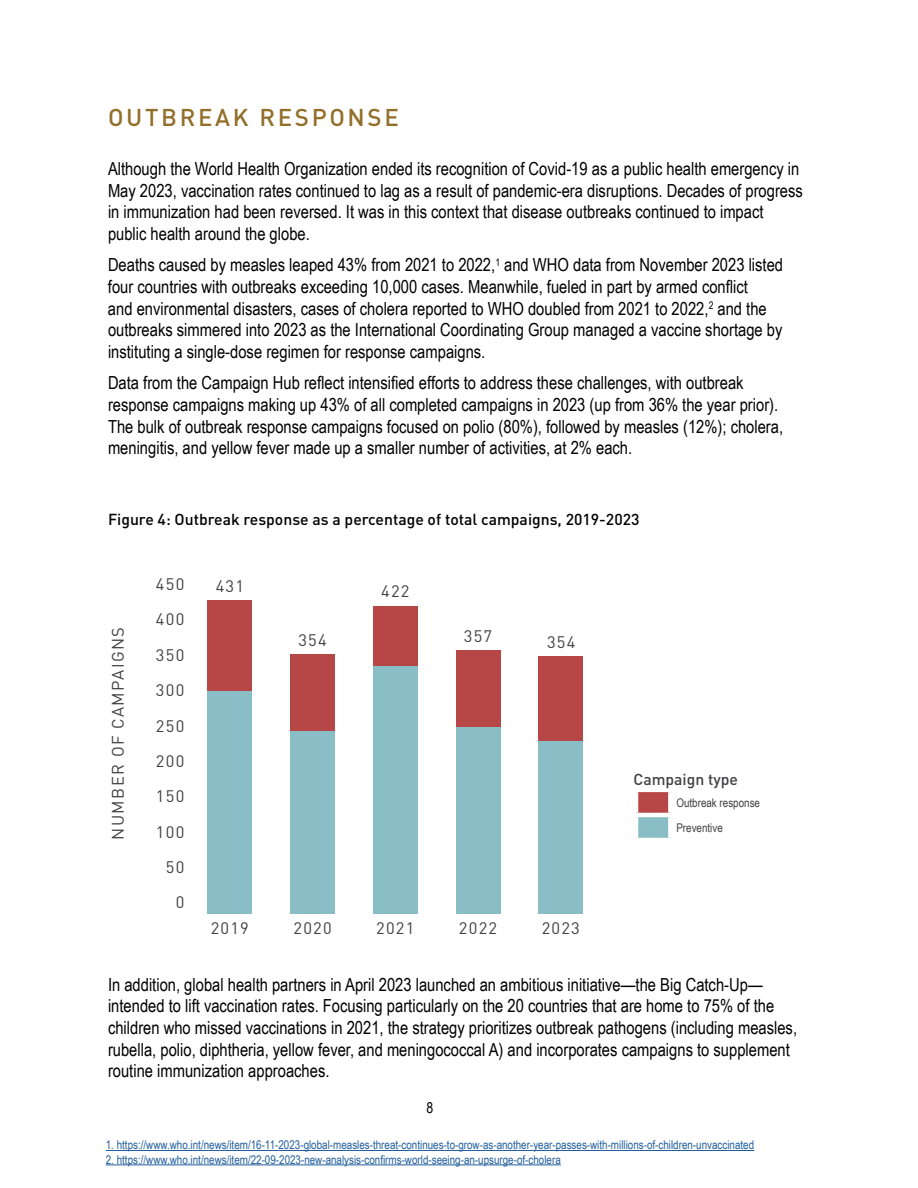
<style>
.page{position:relative;width:918px;height:1188px;background:#fff}
.page>*{position:absolute;margin:0;border:0;box-sizing:border-box;transform-origin:0 0}
.t1{font:500 24px "DIN Pro";letter-spacing:.11em;color:#926f2a}
.t2{font:18px/21.6px "Arial Narrow";color:#000}
.t3{font:16.5px "DIN Pro";letter-spacing:.075em;color:#414042}
.t4{font:500 15.75px "DIN Pro";color:#000}
.t5{font:500 15.75px "DIN Pro";color:#414042}
.t6{font:15px "Arial Narrow";color:#000}
.t7{font:12px "Arial Narrow";color:#215e9e}
.t8{font:12px/25px "Arial Narrow";color:#414042}
</style>
<div class="page">
<div style="left:636px;top:790px;width:34px;height:25px;background:#b74647"></div>
<div style="left:636px;top:815px;width:34px;height:25px;background:#8abec6"></div>
<hr style="left:634px;top:788px;width:39px;height:4px;background:#fff">
<hr style="left:634px;top:792px;width:4px;height:21px;background:#fff">
<div style="left:668px;top:792px;width:5px;height:21px;background:#fff"></div>
<hr style="left:634px;top:813px;width:39px;height:4px;background:#fff">
<hr style="left:634px;top:817px;width:4px;height:21px;background:#fff">
<div style="left:668px;top:817px;width:5px;height:21px;background:#fff"></div>
<hr style="left:634px;top:838px;width:39px;height:4px;background:#fff">
<div style="left:207px;top:690px;width:45px;height:224px;background:#8abec6"></div>
<div style="left:207px;top:600px;width:45px;height:91px;background:#b74647"></div>
<div style="left:290px;top:731px;width:45px;height:183px;background:#8abec6"></div>
<div style="left:290px;top:654px;width:45px;height:77px;background:#b74647"></div>
<div style="left:373px;top:665px;width:45px;height:249px;background:#8abec6"></div>
<div style="left:373px;top:606px;width:45px;height:60px;background:#b74647"></div>
<div style="left:456px;top:722px;width:45px;height:192px;background:#8abec6"></div>
<div style="left:456px;top:650px;width:45px;height:77px;background:#b74647"></div>
<div style="left:538px;top:740px;width:45px;height:174px;background:#8abec6"></div>
<div style="left:538px;top:657px;width:45px;height:84px;background:#b74647"></div>
<hr style="left:106px;top:1150px;width:648px;height:1px;background:#215e9e">
<hr style="left:106px;top:1164px;width:455px;height:1px;background:#215e9e">
<h1 class="t1" style="left:108px;top:101px;width:292px">OUTBREAK RESPONSE</h1>
<p class="t2" style="left:108px;top:157px;width:696px">Although the World Health Organization ended its recognition of Covid-19 as a public health emergency in May 2023, vaccination rates continued to lag as a result of pandemic-era disruptions. Decades of progress in immunization had been reversed. It was in this context that disease outbreaks continued to impact public health around the globe.</p>
<p class="t2" style="left:108px;top:254px;width:677px">Deaths caused by measles leaped 43% from 2021 to 2022,<sup>1</sup> and WHO data from November 2023 listed four countries with outbreaks exceeding 10,000 cases. Meanwhile, fueled in part by armed conflict<br>and environmental disasters, cases of cholera reported to WHO doubled from 2021 to 2022,<sup>2</sup> and the outbreaks simmered into 2023 as the International Coordinating Group managed a vaccine shortage by instituting a single-dose regimen for response campaigns.</p>
<p class="t2" style="left:108px;top:372px;width:677px">Data from the Campaign Hub reflect intensified efforts to address these challenges, with outbreak response campaigns making up 43% of all completed campaigns in 2023 (up from 36% the year prior).<br>The bulk of outbreak response campaigns focused on polio (80%), followed by measles (12%); cholera, meningitis, and yellow fever made up a smaller number of activities, at 2% each.</p>
<p class="t4" style="left:108px;top:508px;width:533px">Figure 4: Outbreak response as a percentage of total campaigns, 2019-2023</p>
<p class="t3" style="left:107px;top:840px;width:214px;rotate:-90deg">NUMBER OF CAMPAIGNS</p>
<p class="t3" style="left:156px;top:573px;width:30px">450</p>
<p class="t3" style="left:156px;top:608px;width:30px">400</p>
<p class="t3" style="left:156px;top:644px;width:30px">350</p>
<p class="t3" style="left:156px;top:679px;width:30px">300</p>
<p class="t3" style="left:156px;top:714px;width:30px">250</p>
<p class="t3" style="left:156px;top:750px;width:30px">200</p>
<p class="t3" style="left:156px;top:785px;width:30px">150</p>
<p class="t3" style="left:156px;top:820px;width:30px">100</p>
<p class="t3" style="left:166px;top:856px;width:20px">50</p>
<p class="t3" style="left:176px;top:891px;width:10px">0</p>
<p class="t3" style="left:216px;top:575px;width:30px">431</p>
<p class="t3" style="left:211px;top:916px;width:40px">2019</p>
<p class="t3" style="left:298px;top:629px;width:30px">354</p>
<p class="t3" style="left:293px;top:916px;width:40px">2020</p>
<p class="t3" style="left:381px;top:580px;width:30px">422</p>
<p class="t3" style="left:376px;top:916px;width:40px">2021</p>
<p class="t3" style="left:464px;top:625px;width:30px">357</p>
<p class="t3" style="left:547px;top:630px;width:30px">354</p>
<p class="t3" style="left:459px;top:916px;width:40px">2022</p>
<p class="t3" style="left:542px;top:916px;width:40px">2023</p>
<p class="t5" style="left:634px;top:769px;width:106px">Campaign type</p>
<p class="t8" style="left:676px;top:790px;width:85px">Outbreak response<br>Preventive</p>
<p class="t2" style="left:108px;top:973px;width:691px">In addition, global health partners in April 2023 launched an ambitious initiative—the Big Catch-Up— intended to lift vaccination rates. Focusing particularly on the 20 countries that are home to 75% of the children who missed vaccinations in 2021, the strategy prioritizes outbreak pathogens (including measles, rubella, polio, diphtheria, yellow fever, and meningococcal A) and incorporates campaigns to supplement routine immunization approaches.</p>
<p class="t6" style="left:427px;top:1096px;width:8px">8</p>
<p class="t7" style="left:106px;top:1136px;width:650px">1. https://www.who.int/news/item/16-11-2023-global-measles-threat-continues-to-grow-as-another-year-passes-with-millions-of-children-unvaccinated</p>
<p class="t7" style="left:106px;top:1151px;width:456px">2. https://www.who.int/news/item/22-09-2023-new-analysis-confirms-world-seeing-an-upsurge-of-cholera</p>
</div>
